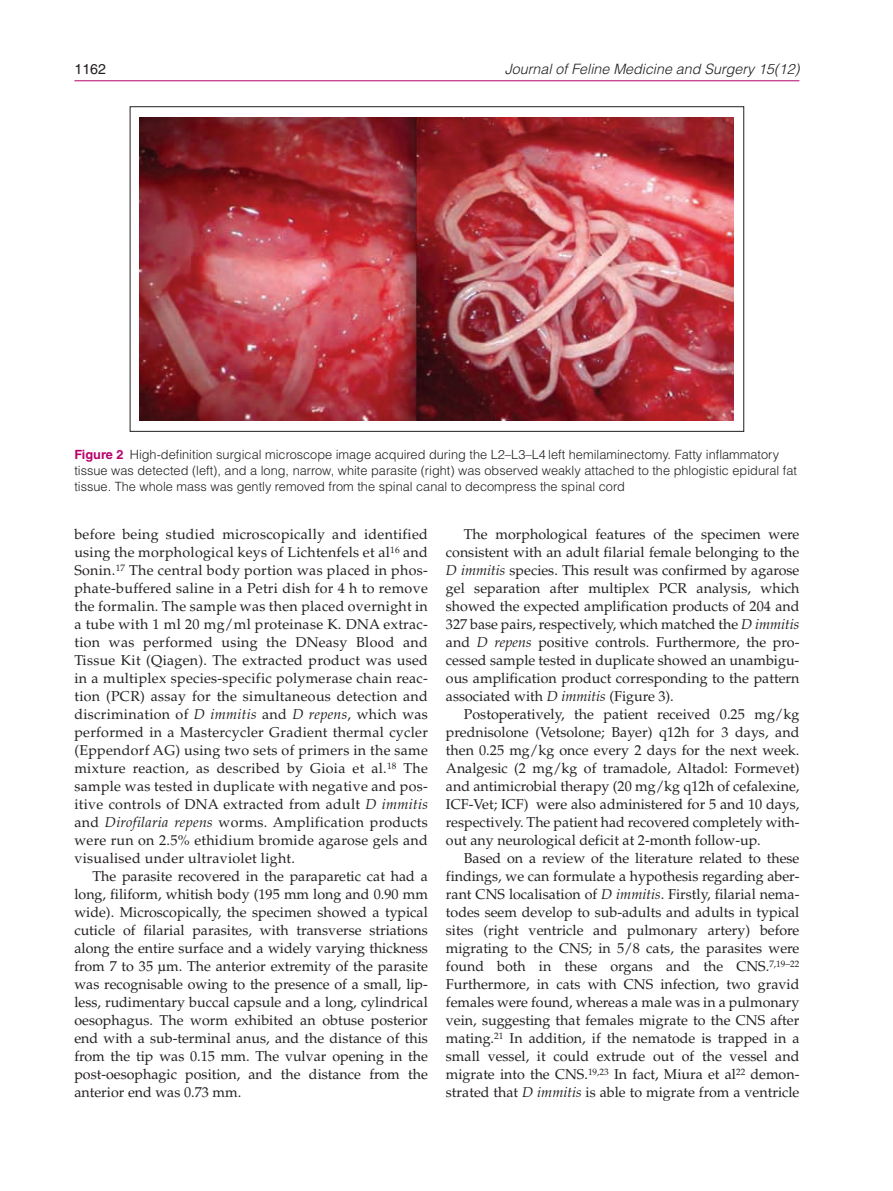
<style>
.page{position:relative;width:893px;height:1191px;background:#fff}
.page>*{position:absolute;margin:0;border:0;box-sizing:border-box;transform-origin:0 0}
.t1{font:14.25px/18px "Palatino LT Std";color:#231f20;text-align:justify}
.t2{font:italic 300 14.25px "Helvetica LT Std";color:#231f20}
.t3{font:14.25px "Helvetica LT Std";color:#231f20}
.t4{font:300 12.75px/15.8px "Helvetica LT Std";color:#231f20}
.s1{font-weight:700;color:#b6036c}
.s2{font-style:italic}
</style>
<div class="page">
<hr style="left:74px;top:80px;width:725px;height:1px;background:#b6036c">
<img style="left:140px;top:118px;width:594px;height:302px">
<p class="t3" style="left:74px;top:61px;width:33px">1162</p>
<p class="t2" style="left:505px;top:60px;width:296px">Journal of Feline Medicine and Surgery 15(12)</p>
<p class="t4" style="left:74px;top:447px;width:724px"><span class="s1">Figure 2</span> High-definition surgical microscope image acquired during the L2–L3–L4 left hemilaminectomy. Fatty inflammatory tissue was detected (left), and a long, narrow, white parasite (right) was observed weakly attached to the phlogistic epidural fat tissue. The whole mass was gently removed from the spinal canal to decompress the spinal cord</p>
<p class="t1" style="left:74px;top:525px;width:355px">before being studied microscopically and identified using the morphological keys of Lichtenfels et al<sup>16</sup> and Sonin.<sup>17</sup> The central body portion was placed in phos&shy;phate-buffered saline in a Petri dish for 4 h to remove the formalin. The sample was then placed overnight in a tube with 1 ml 20 mg/ml proteinase K. DNA extrac&shy;tion was performed using the DNeasy Blood and Tissue Kit (Qiagen). The extracted product was used in a multiplex species-specific polymerase chain reac&shy;tion (PCR) assay for the simultaneous detection and discrimination of <span class="s2">D immitis</span> and <span class="s2">D repens</span>, which was performed in a Mastercycler Gradient thermal cycler (Eppendorf AG) using two sets of primers in the same mixture reaction, as described by Gioia et al.<sup>18</sup> The sample was tested in duplicate with negative and pos&shy;itive controls of DNA extracted from adult <span class="s2">D immitis </span>and <span class="s2">Dirofilaria repens</span> worms. Amplification products were run on 2.5% ethidium bromide agarose gels and visualised under ultraviolet light.</p>
<p class="t1" style="left:74px;top:867px;width:355px;text-indent:18px">The parasite recovered in the paraparetic cat had a long, filiform, whitish body (195 mm long and 0.90 mm wide). Microscopically, the specimen showed a typical cuticle of filarial parasites, with transverse striations along the entire surface and a widely varying thickness from 7 to 35 μm. The anterior extremity of the parasite was recognisable owing to the presence of a small, lip&shy;less, rudimentary buccal capsule and a long, cylindrical oesophagus. The worm exhibited an obtuse posterior end with a sub-terminal anus, and the distance of this from the tip was 0.15 mm. The vulvar opening in the post-oesophagic position, and the distance from the anterior end was 0.73 mm.</p>
<p class="t1" style="left:446px;top:525px;width:355px;text-indent:18px">The morphological features of the specimen were consistent with an adult filarial female belonging to the <span class="s2">D immitis</span> species. This result was confirmed by agarose gel separation after multiplex PCR analysis, which showed the expected amplification products of 204 and 327 base pairs, respectively, which matched the <span class="s2">D immitis </span>and <span class="s2">D repens</span> positive controls. Furthermore, the pro&shy;cessed sample tested in duplicate showed an unambigu&shy;ous amplification product corresponding to the pattern associated with <span class="s2">D immitis</span> (Figure 3).</p>
<p class="t1" style="left:446px;top:705px;width:355px;text-indent:18px">Postoperatively, the patient received 0.25 mg/kg prednisolone (Vetsolone; Bayer) q12h for 3 days, and then 0.25 mg/kg once every 2 days for the next week.<br>Analgesic (2 mg/kg of tramadole, Altadol: Formevet) and antimicrobial therapy (20 mg/kg q12h of cefalexine, ICF-Vet; ICF) were also administered for 5 and 10 days, respectively. The patient had recovered completely with&shy;out any neurological deficit at 2-month follow-up.</p>
<p class="t1" style="left:446px;top:849px;width:355px;text-indent:18px">Based on a review of the literature related to these findings, we can formulate a hypothesis regarding aber&shy;rant CNS localisation of <span class="s2">D immitis</span>. Firstly, filarial nema&shy;todes seem develop to sub-adults and adults in typical sites (right ventricle and pulmonary artery) before migrating to the CNS; in 5/8 cats, the parasites were found both in these organs and the CNS.<sup>7,19–22<br></sup>Furthermore, in cats with CNS infection, two gravid females were found, whereas a male was in a pulmonary vein, suggesting that females migrate to the CNS after mating.<sup>21</sup> In addition, if the nematode is trapped in a small vessel, it could extrude out of the vessel and migrate into the CNS.<sup>19,23</sup> In fact, Miura et al<sup>22</sup> demon&shy;strated that <span class="s2">D immitis</span> is able to migrate from a ventricle</p>
</div>
